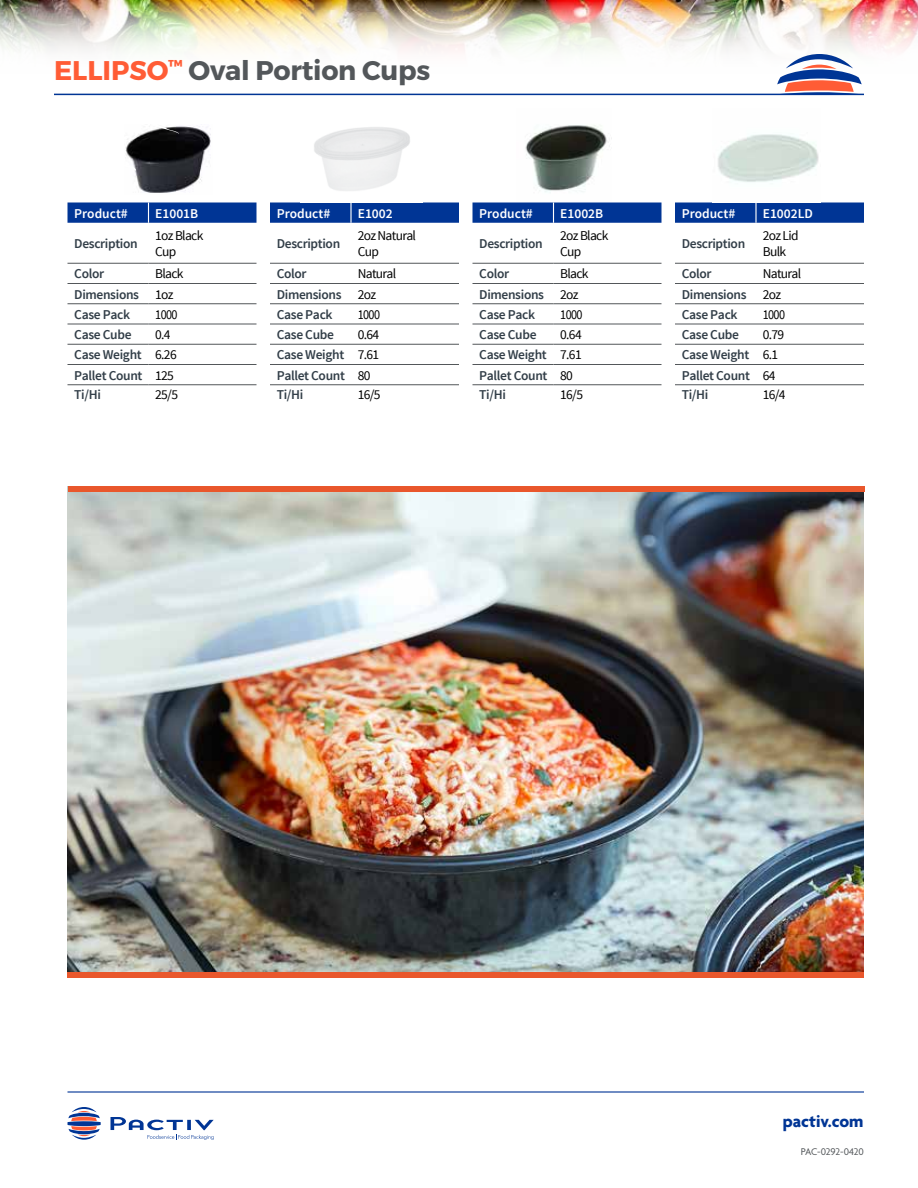
<style>
.page{position:relative;width:918px;height:1188px;background:#fff}
.page>*{position:absolute;margin:0;border:0;box-sizing:border-box;transform-origin:0 0}
.t1{font:700 27px "Montserrat";letter-spacing:-.01em;color:#53575a}
.t2{font:700 18px "Agenda";color:#003595}
.t3{font:600 13.5px/20px "Source Sans Pro";letter-spacing:-.025em;color:#323e48}
.t4{font:13.5px/16.2px "Source Sans Pro";letter-spacing:-.05em;color:#000}
.t5{font:600 13.5px "Source Sans Pro";color:#fff}
.t6{font:13.5px "Source Sans Pro";letter-spacing:-.05em;color:#000;scale:.9 1}
.t7{font:10.5px "Agenda";letter-spacing:-.02em;color:#53575a}
.s1{color:#ff5c35}
.s2{font-weight:400;color:#000}
</style>
<div class="page">
<img style="left:0;top:0;width:918px;height:94px">
<hr style="left:68px;top:263px;width:80px;height:1px;background:#53575a">
<hr style="left:148px;top:263px;width:108px;height:1px;background:#53575a">
<hr style="left:68px;top:283px;width:80px;height:1px;background:#53575a">
<hr style="left:148px;top:283px;width:108px;height:1px;background:#53575a">
<hr style="left:68px;top:303px;width:80px;height:1px;background:#53575a">
<hr style="left:148px;top:303px;width:108px;height:1px;background:#53575a">
<hr style="left:68px;top:344px;width:80px;height:1px;background:#53575a">
<hr style="left:148px;top:344px;width:108px;height:1px;background:#53575a">
<hr style="left:68px;top:364px;width:80px;height:1px;background:#53575a">
<hr style="left:148px;top:364px;width:108px;height:1px;background:#53575a">
<hr style="left:68px;top:384px;width:80px;height:1px;background:#53575a">
<hr style="left:148px;top:384px;width:108px;height:1px;background:#53575a">
<hr style="left:68px;top:324px;width:80px;height:1px;background:#53575a">
<hr style="left:148px;top:324px;width:108px;height:1px;background:#53575a">
<svg style="left:68px;top:202px;width:188px;height:21px;background:#0a3d99"></svg>
<img style="left:125px;top:126px;width:86px;height:67px">
<svg style="left:270px;top:202px;width:189px;height:21px;background:#0c3f9a"></svg>
<hr style="left:270px;top:263px;width:81px;height:1px;background:#53575a">
<hr style="left:351px;top:263px;width:108px;height:1px;background:#53575a">
<hr style="left:270px;top:283px;width:81px;height:1px;background:#53575a">
<hr style="left:351px;top:283px;width:108px;height:1px;background:#53575a">
<hr style="left:270px;top:303px;width:81px;height:1px;background:#53575a">
<hr style="left:351px;top:303px;width:108px;height:1px;background:#53575a">
<hr style="left:270px;top:344px;width:81px;height:1px;background:#53575a">
<hr style="left:351px;top:344px;width:108px;height:1px;background:#53575a">
<hr style="left:270px;top:364px;width:81px;height:1px;background:#53575a">
<hr style="left:351px;top:364px;width:108px;height:1px;background:#53575a">
<hr style="left:270px;top:384px;width:81px;height:1px;background:#53575a">
<hr style="left:351px;top:384px;width:108px;height:1px;background:#53575a">
<hr style="left:270px;top:324px;width:81px;height:1px;background:#53575a">
<hr style="left:351px;top:324px;width:108px;height:1px;background:#53575a">
<hr style="left:350px;top:202px;width:2px;height:21px;background:#fff">
<hr style="left:472px;top:263px;width:82px;height:1px;background:#53575a">
<hr style="left:554px;top:263px;width:108px;height:1px;background:#53575a">
<hr style="left:472px;top:283px;width:82px;height:1px;background:#53575a">
<hr style="left:554px;top:283px;width:108px;height:1px;background:#53575a">
<hr style="left:472px;top:303px;width:82px;height:1px;background:#53575a">
<hr style="left:554px;top:303px;width:108px;height:1px;background:#53575a">
<hr style="left:472px;top:344px;width:82px;height:1px;background:#53575a">
<hr style="left:554px;top:344px;width:108px;height:1px;background:#53575a">
<hr style="left:472px;top:364px;width:82px;height:1px;background:#53575a">
<hr style="left:554px;top:364px;width:108px;height:1px;background:#53575a">
<hr style="left:472px;top:384px;width:82px;height:1px;background:#53575a">
<hr style="left:554px;top:384px;width:108px;height:1px;background:#53575a">
<hr style="left:472px;top:324px;width:82px;height:1px;background:#53575a">
<hr style="left:554px;top:324px;width:108px;height:1px;background:#53575a">
<svg style="left:472px;top:202px;width:190px;height:21px;background:#0b3e99"></svg>
<img style="left:525px;top:125px;width:85px;height:68px">
<svg style="left:675px;top:202px;width:189px;height:21px;background:#0c3e9a"></svg>
<hr style="left:675px;top:263px;width:81px;height:1px;background:#53575a">
<hr style="left:756px;top:263px;width:108px;height:1px;background:#53575a">
<hr style="left:675px;top:283px;width:81px;height:1px;background:#53575a">
<hr style="left:756px;top:283px;width:108px;height:1px;background:#53575a">
<hr style="left:675px;top:303px;width:81px;height:1px;background:#53575a">
<hr style="left:756px;top:303px;width:108px;height:1px;background:#53575a">
<hr style="left:675px;top:344px;width:81px;height:1px;background:#53575a">
<hr style="left:756px;top:344px;width:108px;height:1px;background:#53575a">
<hr style="left:675px;top:364px;width:81px;height:1px;background:#53575a">
<hr style="left:756px;top:364px;width:108px;height:1px;background:#53575a">
<hr style="left:675px;top:384px;width:81px;height:1px;background:#53575a">
<hr style="left:756px;top:384px;width:108px;height:1px;background:#53575a">
<hr style="left:675px;top:324px;width:81px;height:1px;background:#53575a">
<hr style="left:756px;top:324px;width:108px;height:1px;background:#53575a">
<hr style="left:755px;top:202px;width:2px;height:21px;background:#fff">
<img style="left:718px;top:134px;width:101px;height:48px">
<img style="left:68px;top:492px;width:796px;height:480px">
<div style="left:68px;top:486px;width:796px;height:6px;background:#e9572c"></div>
<div style="left:68px;top:972px;width:796px;height:6px;background:#e9572c"></div>
<hr style="left:54px;top:94px;width:810px;height:1px;background:#003595">
<svg style="left:775px;top:54px;width:89px;height:40px"></svg>
<svg style="left:68px;top:1107px;width:33px;height:33px"></svg>
<svg style="left:111px;top:1117px;width:103px;height:23px"></svg>
<hr style="left:68px;top:1091px;width:796px;height:2px;background:#003595">
<h1 class="t1" style="left:54px;top:54px;width:378px"><span class="s1">ELLIPSO</span><sup>™</sup> Oval Portion Cups</h1>
<p class="t5" style="left:74px;top:205px;width:55px">Product#</p>
<p class="t5" style="left:155px;top:205px;width:45px">E1001B</p>
<p class="t3" style="left:74px;top:234px;width:65px">Description</p>
<p class="t4" style="left:155px;top:228px;width:50px">1oz Black<br>Cup</p>
<p class="t3" style="left:74px;top:264px;width:31px">Color</p>
<p class="t3" style="left:74px;top:264px;width:111px;text-indent:81px"><span class="s2">Black<br></span>Dimensions <span class="s2">1oz<br></span>Case Pack</p>
<p class="t6" style="left:155px;top:306px;width:26px">1000</p>
<p class="t5" style="left:277px;top:205px;width:55px">Product#</p>
<p class="t5" style="left:358px;top:205px;width:36px">E1002</p>
<p class="t3" style="left:277px;top:234px;width:65px">Description</p>
<p class="t4" style="left:358px;top:228px;width:60px">2oz Natural<br>Cup</p>
<p class="t3" style="left:277px;top:264px;width:31px">Color</p>
<p class="t3" style="left:277px;top:264px;width:121px;text-indent:81px"><span class="s2">Natural<br></span>Dimensions <span class="s2">2oz<br></span>Case Pack</p>
<p class="t6" style="left:358px;top:306px;width:26px">1000</p>
<p class="t5" style="left:479px;top:205px;width:55px">Product#</p>
<p class="t5" style="left:560px;top:205px;width:45px">E1002B</p>
<p class="t3" style="left:479px;top:234px;width:65px">Description</p>
<p class="t4" style="left:560px;top:228px;width:50px">2oz Black<br>Cup</p>
<p class="t3" style="left:479px;top:264px;width:31px">Color</p>
<p class="t3" style="left:479px;top:264px;width:111px;text-indent:81px"><span class="s2">Black<br></span>Dimensions <span class="s2">2oz<br></span>Case Pack</p>
<p class="t6" style="left:560px;top:306px;width:26px">1000</p>
<p class="t5" style="left:682px;top:205px;width:55px">Product#</p>
<p class="t5" style="left:763px;top:205px;width:52px">E1002LD</p>
<p class="t3" style="left:682px;top:234px;width:65px">Description</p>
<p class="t4" style="left:763px;top:228px;width:37px">2oz Lid<br>Bulk</p>
<p class="t3" style="left:682px;top:264px;width:31px">Color</p>
<p class="t3" style="left:682px;top:264px;width:121px;text-indent:81px"><span class="s2">Natural<br></span>Dimensions <span class="s2">2oz<br></span>Case Pack</p>
<p class="t6" style="left:763px;top:306px;width:26px">1000</p>
<p class="t3" style="left:74px;top:325px;width:59px">Case Cube</p>
<p class="t3" style="left:74px;top:325px;width:104px;text-indent:81px"><span class="s2">0.4<br></span>Case Weight <span class="s2">6.26<br></span>Pallet Count <span class="s2">125<br></span>Ti/Hi</p>
<p class="t4" style="left:155px;top:387px;width:24px">25/5</p>
<p class="t3" style="left:277px;top:325px;width:59px">Case Cube</p>
<p class="t3" style="left:277px;top:325px;width:104px;text-indent:81px"><span class="s2">0.64<br></span>Case Weight <span class="s2">7.61<br></span>Pallet Count <span class="s2">80<br></span>Ti/Hi</p>
<p class="t4" style="left:358px;top:387px;width:24px">16/5</p>
<p class="t3" style="left:479px;top:325px;width:59px">Case Cube</p>
<p class="t3" style="left:479px;top:325px;width:104px;text-indent:81px"><span class="s2">0.64<br></span>Case Weight <span class="s2">7.61<br></span>Pallet Count <span class="s2">80<br></span>Ti/Hi</p>
<p class="t4" style="left:560px;top:387px;width:24px">16/5</p>
<p class="t3" style="left:682px;top:325px;width:59px">Case Cube</p>
<p class="t3" style="left:682px;top:325px;width:104px;text-indent:81px"><span class="s2">0.79<br></span>Case Weight <span class="s2">6.1<br></span>Pallet Count <span class="s2">64<br></span>Ti/Hi</p>
<p class="t4" style="left:763px;top:387px;width:24px">16/4</p>
<h2 class="t2" style="left:783px;top:1111px;width:82px">pactiv.com</h2>
<p class="t7" style="left:801px;top:1146px;width:65px">PAC-0292-0420</p>
</div>
